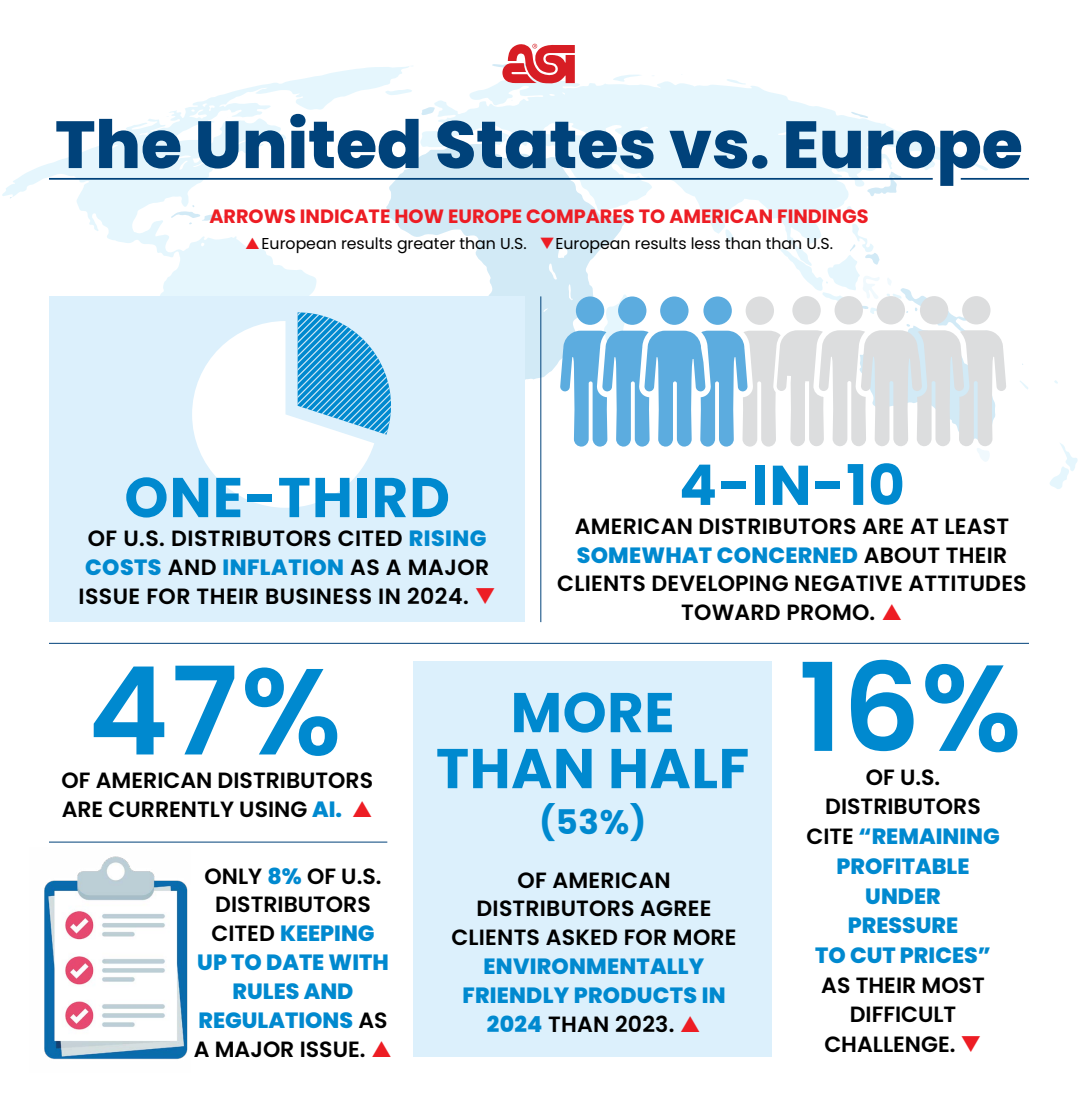
<style>
.page{position:relative;width:1078px;height:1120px;background:#fff}
.page>*{position:absolute;margin:0;border:0;box-sizing:border-box;transform-origin:0 0}
.t1{font:600 122.15px "Poppins";color:#0089cf}
.t2{font:800 66.5px "Poppins";color:#00427a}
.t3{font:700 56px "Poppins";letter-spacing:.01em;color:#0089cf}
.t4{font:700 33.95px "Poppins";color:#0089cf}
.t5{font:600 22.05px/28.9px "Poppins";letter-spacing:.01em;color:#000;text-align:center}
.t6{font:800 22.05px/29.8px "Poppins";color:#0089cf;text-align:center}
.t7{font:700 19.25px "Poppins";color:#ed1d24}
.t8{font:15.75px "Poppins";color:#000}
.s1{color:#ed1d24}
.s2{font-weight:800;color:#0089cf}
.s3{font-weight:600;color:#000}
.s4{font-weight:600;font-size:122.15px}
</style>
<div class="page">
<svg style="left:2px;top:66px;width:407px;height:230px"></svg>
<svg style="left:1050px;top:443px;width:28px;height:46px"></svg>
<svg style="left:385px;top:89px;width:27px;height:6px"></svg>
<svg style="left:1020px;top:381px;width:8px;height:8px"></svg>
<svg style="left:171px;top:205px;width:55px;height:20px"></svg>
<svg style="left:420px;top:86px;width:72px;height:57px"></svg>
<svg style="left:386px;top:143px;width:106px;height:153px;fill:#d3eaf6"></svg>
<hr style="left:541px;top:296px;width:1px;height:326px;background:#00427a">
<hr style="left:49px;top:643px;width:980px;height:1px;background:#00427a">
<hr style="left:49px;top:842px;width:338px;height:1px;background:#00427a">
<div style="left:413px;top:661px;width:359px;height:395px;background:#dcf0fc"></div>
<div style="left:49px;top:296px;width:475px;height:326px;background:#dcf0fc"></div>
<svg style="left:192px;top:312px;width:199px;height:196px"></svg>
<hr style="left:49px;top:178px;width:884px;height:2px;background:#00427a">
<hr style="left:961px;top:178px;width:68px;height:2px;background:#00427a">
<svg style="left:492px;top:43px;width:514px;height:419px"></svg>
<img style="left:44px;top:856px;width:144px;height:204px">
<svg style="left:246px;top:238px;width:13px;height:11px"></svg>
<h2 class="t2" style="left:55px;top:106px;width:969px">The United States vs. Europe</h2>
<p class="t7" style="left:209px;top:206px;width:661px">ARROWS INDICATE HOW EUROPE COMPARES TO AMERICAN FINDINGS</p>
<p class="t8" style="left:262px;top:235px;width:573px">European results greater than U.S. <span class="s1">❑</span>European results less than than U.S.</p>
<h3 class="t3" style="left:124px;top:465px;width:327px">ONE-THIRD</h3>
<p class="t5" style="left:78px;top:524px;width:419px">OF U.S. DISTRIBUTORS CITED <span class="s2">RISING<br>COSTS</span> AND <span class="s2">INFLATION</span> AS A MAJOR<br>ISSUE FOR THEIR BUSINESS IN 2024. <span class="s1">❑</span></p>
<h3 class="t3" style="left:679px;top:453px;width:227px">4-IN-10</h3>
<p class="t5" style="left:575px;top:512px;width:436px">AMERICAN DISTRIBUTORS ARE AT LEAST</p>
<p class="t6" style="left:577px;top:540px;width:432px">SOMEWHAT CONCERNED <span class="s3">ABOUT THEIR</span></p>
<p class="t5" style="left:557px;top:569px;width:471px">CLIENTS DEVELOPING NEGATIVE ATTITUDES</p>
<p class="t5" style="left:681px;top:598px;width:196px">TOWARD PROMO.</p>
<h1 class="t1" style="left:88px;top:641px;width:255px">47%</h1>
<p class="t5" style="left:62px;top:766px;width:313px;text-align:left">OF AMERICAN DISTRIBUTORS<br>ARE CURRENTLY USING <span class="s2">AI.</span></p>
<p class="t5" style="left:205px;top:862px;width:179px">ONLY <span class="s2">8%</span> OF U.S.</p>
<p class="t5" style="left:215px;top:890px;width:157px">DISTRIBUTORS</p>
<p class="t6" style="left:211px;top:919px;width:165px"><span class="s3">CITED</span> KEEPING</p>
<p class="t6" style="left:197px;top:948px;width:193px">UP TO DATE WITH</p>
<p class="t6" style="left:233px;top:976px;width:122px">RULES AND</p>
<p class="t6" style="left:199px;top:1005px;width:191px">REGULATIONS <span class="s3">AS</span></p>
<p class="t5" style="left:194px;top:1035px;width:173px">A MAJOR ISSUE.</p>
<h3 class="t3" style="left:511px;top:680px;width:513px">MORE <span class="s4">16%</span></h3>
<h3 class="t3" style="left:436px;top:736px;width:315px">THAN HALF</h3>
<p class="t6" style="left:806px;top:762px;width:195px"><span class="s3">OF U.S.<br>DISTRIBUTORS<br>CITE</span> “REMAINING<br>PROFITABLE<br>UNDER<br>PRESSURE<br>TO CUT PRICES”</p>
<p class="t5" style="left:821px;top:970px;width:165px;line-height:29.8px">AS THEIR MOST<br>DIFFICULT<br>CHALLENGE. <span class="s1">❑</span></p>
<h3 class="t4" style="left:539px;top:802px;width:109px">(53%)</h3>
<p class="t5" style="left:451px;top:865px;width:287px">OF AMERICAN<br>DISTRIBUTORS AGREE<br>CLIENTS ASKED FOR MORE</p>
<p class="t6" style="left:484px;top:952px;width:222px">ENVIRONMENTALLY</p>
<p class="t6" style="left:463px;top:980px;width:265px">FRIENDLY PRODUCTS IN</p>
<p class="t5" style="left:487px;top:1010px;width:189px"><span class="s2">2024</span> THAN 2023.</p>
</div>
